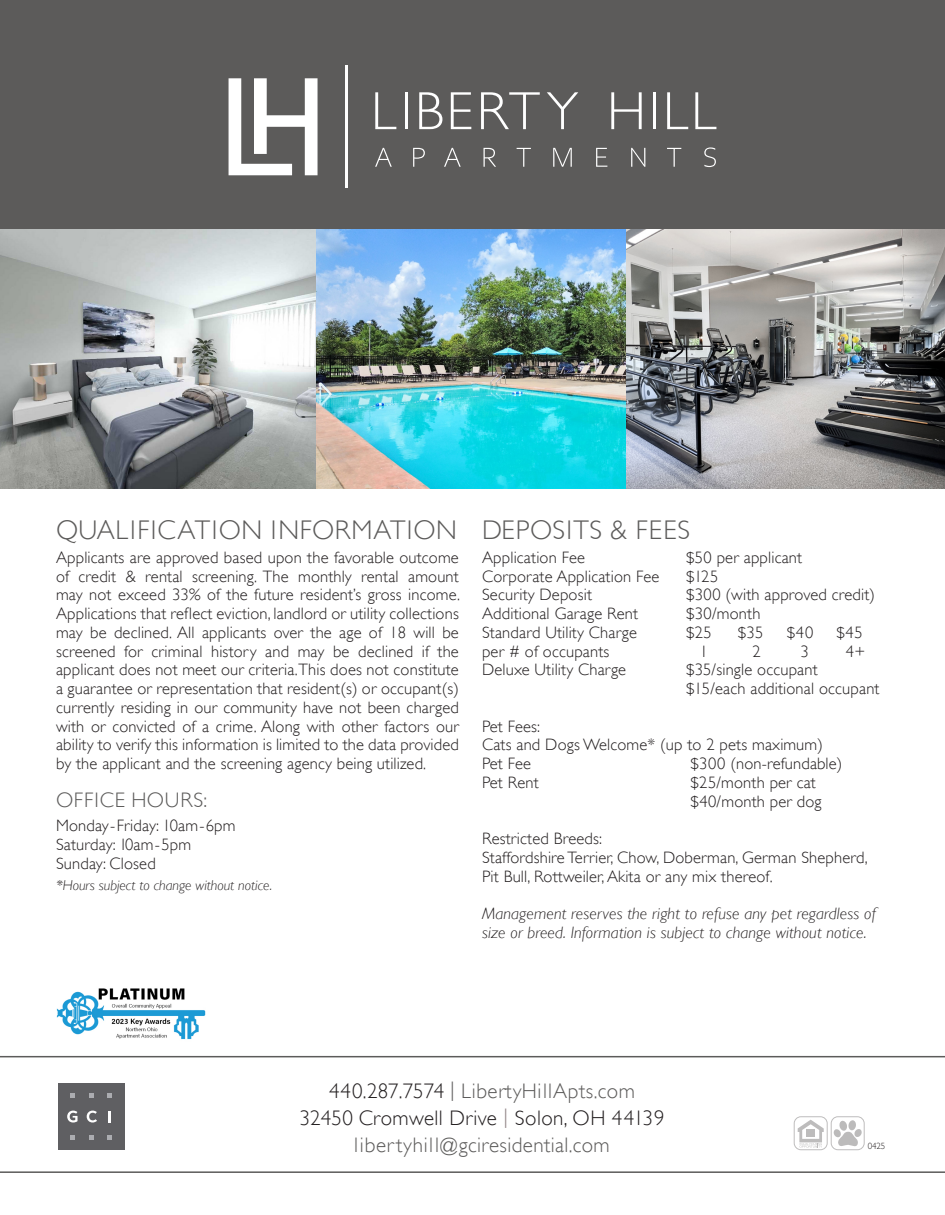
<style>
.page{position:relative;width:945px;height:1215px;background:#fff}
.page>*{position:absolute;margin:0;border:0;box-sizing:border-box;transform-origin:0 0}
.Headlines{font:300 27px "Gill Sans";letter-spacing:.035em;color:#5c5b5a}
.t1{font:300 21px/27px "Gill Sans";letter-spacing:.02em;color:#5c5b5a;text-align:center}
.t2{font:300 21px "Gill Sans";letter-spacing:.05em;color:#5c5b5a}
.Paragraph_Copy{font:300 16.5px/18.8px "Gill Sans";letter-spacing:.01em;color:#231f20}
.t3{font:italic 300 16.5px/18.8px "Gill Sans";letter-spacing:.01em;color:#231f20}
.t4{font:italic 300 14.25px "Gill Sans";color:#231f20}
.t5{font:300 9px "Gill Sans";color:#231f20}
.s1{color:#231f20}
.s2{color:#8e8183}
</style>
<div class="page">
<svg style="left:798px;top:1120px;width:26px;height:28px"></svg>
<div style="left:794px;top:1116px;width:34px;height:34px;border:1px solid #231f20;border-radius:7px"></div>
<div style="left:58px;top:1083px;width:67px;height:67px;background:#5f5f62"></div>
<svg style="left:67px;top:1111px;width:11px;height:12px"></svg>
<svg style="left:87px;top:1111px;width:10px;height:12px"></svg>
<svg style="left:108px;top:1111px;width:3px;height:11px"></svg>
<svg style="left:70px;top:1093px;width:5px;height:5px"></svg>
<svg style="left:89px;top:1093px;width:5px;height:5px"></svg>
<svg style="left:107px;top:1093px;width:5px;height:5px"></svg>
<svg style="left:70px;top:1135px;width:5px;height:5px"></svg>
<svg style="left:89px;top:1135px;width:5px;height:5px"></svg>
<svg style="left:107px;top:1135px;width:5px;height:5px"></svg>
<div style="left:0;top:0;width:945px;height:230px;background:#5c5b5a"></div>
<hr style="left:0;top:1056px;width:945px;height:1px;background:#5c5b5a">
<hr style="left:0;top:1171px;width:945px;height:2px;background:#5c5b5a">
<svg style="left:834px;top:1120px;width:28px;height:26px"></svg>
<div style="left:831px;top:1116px;width:34px;height:34px;border:1px solid #231f20;border-radius:7px"></div>
<svg style="left:229px;top:78px;width:89px;height:97px"></svg>
<hr style="left:345px;top:65px;width:3px;height:123px;background:#fff">
<svg style="left:375px;top:92px;width:21px;height:37px"></svg>
<hr style="left:405px;top:92px;width:3px;height:37px;background:#fff">
<svg style="left:419px;top:92px;width:23px;height:37px"></svg>
<svg style="left:451px;top:92px;width:20px;height:37px"></svg>
<svg style="left:481px;top:92px;width:59px;height:37px"></svg>
<svg style="left:547px;top:92px;width:31px;height:37px"></svg>
<svg style="left:611px;top:92px;width:31px;height:37px"></svg>
<hr style="left:653px;top:92px;width:3px;height:37px;background:#fff">
<svg style="left:667px;top:92px;width:21px;height:37px"></svg>
<svg style="left:695px;top:92px;width:21px;height:37px"></svg>
<svg style="left:375px;top:148px;width:17px;height:19px"></svg>
<svg style="left:413px;top:148px;width:12px;height:19px"></svg>
<svg style="left:444px;top:148px;width:17px;height:19px"></svg>
<svg style="left:484px;top:148px;width:12px;height:19px"></svg>
<svg style="left:517px;top:148px;width:14px;height:19px"></svg>
<svg style="left:553px;top:148px;width:19px;height:19px"></svg>
<svg style="left:596px;top:148px;width:11px;height:19px"></svg>
<svg style="left:631px;top:148px;width:14px;height:19px"></svg>
<svg style="left:667px;top:148px;width:14px;height:19px"></svg>
<svg style="left:704px;top:147px;width:12px;height:20px"></svg>
<img style="left:0;top:230px;width:945px;height:259px">
<img style="left:56px;top:988px;width:149px;height:52px">
<p class="Headlines" style="left:56px;top:515px;width:403px">QUALIFICATION INFORMATION</p>
<p class="Paragraph_Copy" style="left:56px;top:548px;width:406px;text-align:justify">Applicants are approved based upon the favorable outcome of credit &amp; rental screening. The monthly rental amount may not exceed 33% of the future resident’s gross income.<br>Applications that reflect eviction, landlord or utility collections may be declined. All applicants over the age of 18 will be screened for criminal history and may be declined if the applicant does not meet our criteria.This does not constitute a guarantee or representation that resident(s) or occupant(s) currently residing in our community have not been charged with or convicted of a crime. Along with other factors our ability to verify this information is limited to the data provided by the applicant and the screening agency being utilized.</p>
<p class="t2" style="left:56px;top:788px;width:153px">OFFICE HOURS:</p>
<p class="Paragraph_Copy" style="left:56px;top:817px;width:181px">Monday-Friday: 10am-6pm</p>
<p class="Paragraph_Copy" style="left:56px;top:835px;width:137px">Saturday: 10am-5pm</p>
<p class="Paragraph_Copy" style="left:56px;top:854px;width:101px">Sunday: Closed</p>
<p class="t4" style="left:56px;top:877px;width:218px">*Hours subject to change without notice.</p>
<p class="Headlines" style="left:482px;top:515px;width:210px">DEPOSITS &amp; FEES</p>
<p class="Paragraph_Copy" style="left:482px;top:548px;width:105px">Application Fee</p>
<p class="Paragraph_Copy" style="left:686px;top:548px;width:118px">$50 per applicant</p>
<p class="Paragraph_Copy" style="left:482px;top:567px;width:179px">Corporate Application Fee</p>
<p class="Paragraph_Copy" style="left:686px;top:567px;width:34px">$125</p>
<p class="Paragraph_Copy" style="left:482px;top:586px;width:111px">Security Deposit</p>
<p class="Paragraph_Copy" style="left:686px;top:586px;width:190px">$300 (with approved credit)</p>
<p class="Paragraph_Copy" style="left:482px;top:604px;width:158px">Additional Garage Rent</p>
<p class="Paragraph_Copy" style="left:686px;top:604px;width:76px">$30/month</p>
<p class="Paragraph_Copy" style="left:482px;top:623px;width:156px">Standard Utility Charge</p>
<p class="Paragraph_Copy" style="left:686px;top:623px;width:27px">$25</p>
<p class="Paragraph_Copy" style="left:738px;top:623px;width:27px">$35</p>
<p class="Paragraph_Copy" style="left:787px;top:623px;width:28px">$40</p>
<p class="Paragraph_Copy" style="left:836px;top:623px;width:28px">$45</p>
<p class="Paragraph_Copy" style="left:482px;top:642px;width:129px">per # of occupants</p>
<p class="Paragraph_Copy" style="left:700px;top:642px;width:10px">1</p>
<p class="Paragraph_Copy" style="left:752px;top:642px;width:10px">2</p>
<p class="Paragraph_Copy" style="left:800px;top:642px;width:10px">3</p>
<p class="Paragraph_Copy" style="left:846px;top:642px;width:21px">4+</p>
<p class="Paragraph_Copy" style="left:482px;top:661px;width:146px">Deluxe Utility Charge</p>
<p class="Paragraph_Copy" style="left:686px;top:661px;width:133px">$35/single occupant</p>
<p class="Paragraph_Copy" style="left:686px;top:679px;width:195px">$15/each additional occupant</p>
<p class="Paragraph_Copy" style="left:482px;top:717px;width:60px">Pet Fees:</p>
<p class="Paragraph_Copy" style="left:482px;top:736px;width:342px">Cats and Dogs Welcome* (up to 2 pets maximum)</p>
<p class="Paragraph_Copy" style="left:482px;top:754px;width:51px">Pet Fee</p>
<p class="Paragraph_Copy" style="left:691px;top:754px;width:153px">$300 (non-refundable)</p>
<p class="Paragraph_Copy" style="left:482px;top:773px;width:58px">Pet Rent</p>
<p class="Paragraph_Copy" style="left:691px;top:773px;width:127px">$25/month per cat</p>
<p class="Paragraph_Copy" style="left:691px;top:792px;width:133px">$40/month per dog</p>
<p class="Paragraph_Copy" style="left:482px;top:829px;width:122px">Restricted Breeds:</p>
<p class="Paragraph_Copy" style="left:482px;top:848px;width:387px">Staffordshire Terrier, Chow, Doberman, German Shepherd,<br>Pit Bull, Rottweiler,Akita or any mix thereof.</p>
<p class="t3" style="left:482px;top:904px;width:395px">Management reserves the right to refuse any pet regardless of size or breed. Information is subject to change without notice.</p>
<p class="t1" style="left:300px;top:1077px;width:367px"><span class="s1">440.287.7574</span> | LibertyHillApts.com<br><span class="s1">32450 Cromwell Drive</span> <span class="s2">|</span> <span class="s1">Solon, OH 44139 </span>libertyhill@gciresidential.com</p>
<p class="t5" style="left:868px;top:1141px;width:19px">0425</p>
</div>
